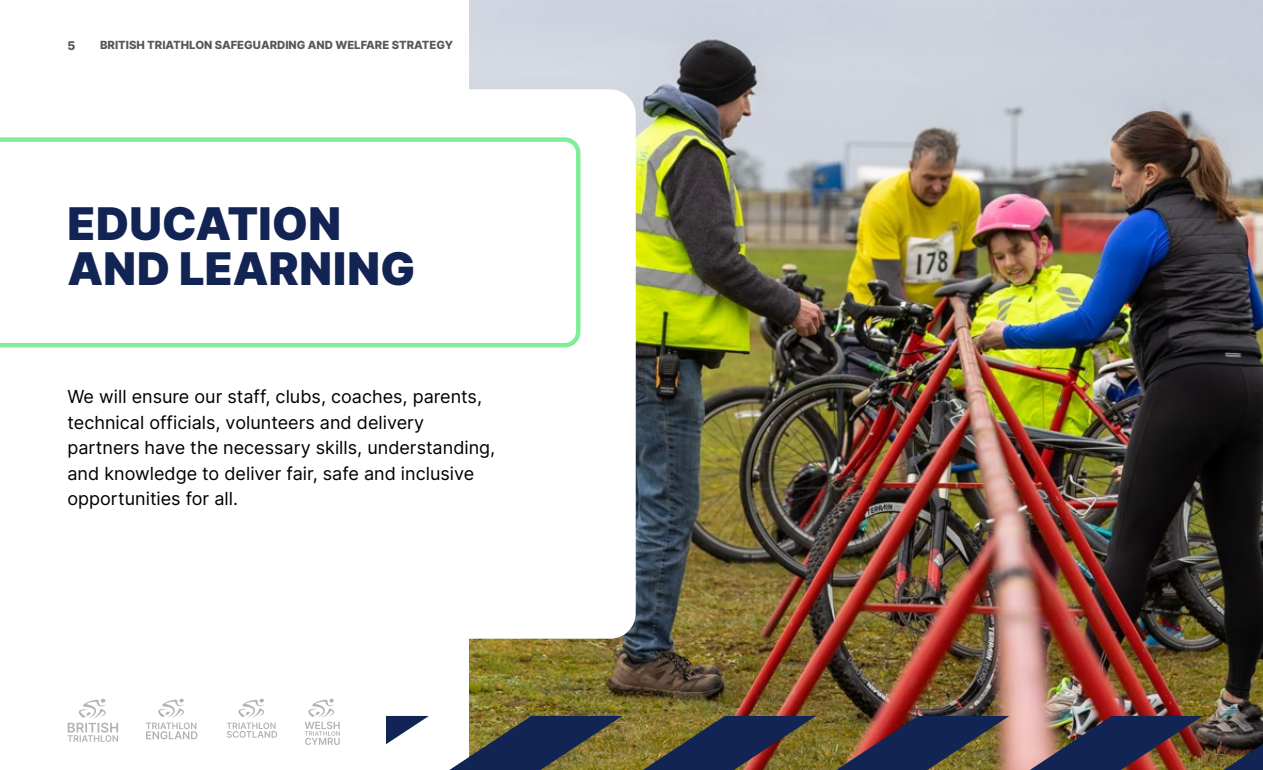
<style>
.page{position:relative;width:1263px;height:770px;background:#fff}
.page>*{position:absolute;margin:0;border:0;box-sizing:border-box;transform-origin:0 0}
.t1{font:900 45px/45px "Inter";letter-spacing:.005em;color:#122454}
.t2{font:18px/25.5px "Inter";color:#000}
.t3{font:800 12px "Inter";color:#575756}
.t4{font:800 11.25px "Inter";color:#575756}
</style>
<div class="page">
<img style="left:470px;top:0;width:793px;height:698px">
<div style="left:61px;top:89px;width:575px;height:549px;background:#fff;border-radius:26px"></div>
<svg style="left:0;top:137px;width:581px;height:210px"></svg>
<img style="left:67px;top:698px;width:1196px;height:72px">
<p class="t3" style="left:68px;top:37px;width:9px">5</p>
<p class="t4" style="left:100px;top:37px;width:354px">BRITISH TRIATHLON SAFEGUARDING AND WELFARE STRATEGY</p>
<h1 class="t1" style="left:68px;top:200px;width:349px">EDUCATION<br>AND LEARNING</h1>
<p class="t2" style="left:68px;top:383px;width:429px">We will ensure our staff, clubs, coaches, parents, technical officials, volunteers and delivery partners have the necessary skills, understanding, and knowledge to deliver fair, safe and inclusive opportunities for all.</p>
</div>
